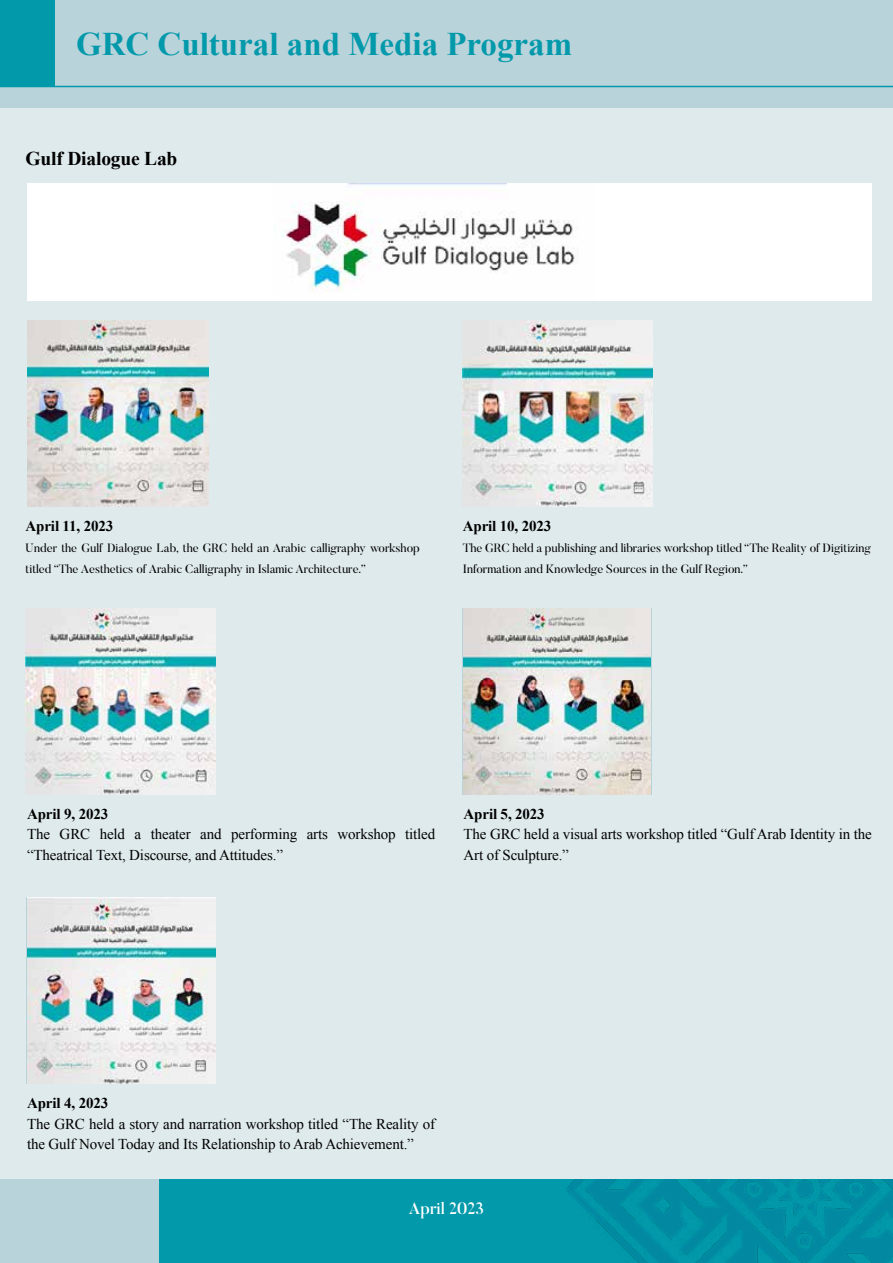
<style>
.page{position:relative;width:893px;height:1263px;background:#fff}
.page>*{position:absolute;margin:0;border:0;box-sizing:border-box;transform-origin:0 0}
.t1{font:700 33px "Times New Roman";color:#0299ab}
.t2{font:700 19.5px "Times New Roman";letter-spacing:-.01em;color:#000}
.t3{font:500 16.5px "Butler";color:#fff}
.t4{font:15px/20.5px "Times New Roman";letter-spacing:-.01em;color:#000}
.t5{font:700 15px "Times New Roman";letter-spacing:-.01em;color:#000}
.t6{font:12px/21px "Butler";color:#000}
</style>
<div class="page">
<div style="left:0;top:5px;width:893px;height:1258px;background:#dfeaec"></div>
<div style="left:0;top:1179px;width:198px;height:84px;background:#b9d3db"></div>
<div style="left:159px;top:1179px;width:734px;height:84px;background:#0299ab"></div>
<img style="left:567px;top:1179px;width:326px;height:84px">
<div style="left:27px;top:184px;width:845px;height:117px;background:#fff"></div>
<img style="left:282px;top:184px;width:296px;height:107px">
<img style="left:27px;top:320px;width:181px;height:186px">
<img style="left:26px;top:608px;width:190px;height:186px">
<img style="left:27px;top:898px;width:188px;height:186px">
<img style="left:462px;top:320px;width:190px;height:186px">
<img style="left:464px;top:608px;width:187px;height:186px">
<div style="left:0;top:0;width:893px;height:107px;background:#b9d3db"></div>
<hr style="left:0;top:86px;width:893px;height:1px;background:#0299ab">
<div style="left:0;top:0;width:54px;height:86px;background:#0299ab"></div>
<h1 class="t1" style="left:76px;top:21px;width:498px">GRC Cultural and Media Program</h1>
<h2 class="t2" style="left:26px;top:145px;width:153px">Gulf Dialogue Lab</h2>
<p class="t5" style="left:26px;top:516px;width:89px">April 11, 2023</p>
<p class="t6" style="left:26px;top:537px;width:396px">Under the Gulf Dialogue Lab, the GRC held an Arabic calligraphy workshop titled “The Aesthetics of Arabic Calligraphy in Islamic Architecture.”</p>
<p class="t5" style="left:463px;top:516px;width:90px">April 10, 2023</p>
<p class="t6" style="left:463px;top:537px;width:410px">The GRC held a publishing and libraries workshop titled “The Reality of Digitizing<br>Information and Knowledge Sources in the Gulf Region.”</p>
<p class="t5" style="left:27px;top:803px;width:83px">April 9, 2023</p>
<p class="t4" style="left:27px;top:823px;width:410px">The GRC held a theater and performing arts workshop titled “Theatrical Text, Discourse, and Attitudes.”</p>
<p class="t5" style="left:464px;top:803px;width:83px">April 5, 2023</p>
<p class="t4" style="left:464px;top:823px;width:410px">The GRC held a visual arts workshop titled “Gulf Arab Identity in the<br>Art of Sculpture.”</p>
<p class="t5" style="left:27px;top:1093px;width:83px">April 4, 2023</p>
<p class="t4" style="left:27px;top:1113px;width:410px">The GRC held a story and narration workshop titled “The Reality of the Gulf Novel Today and Its Relationship to Arab Achievement.”</p>
<p class="t3" style="left:409px;top:1198px;width:77px">April 2023</p>
</div>
